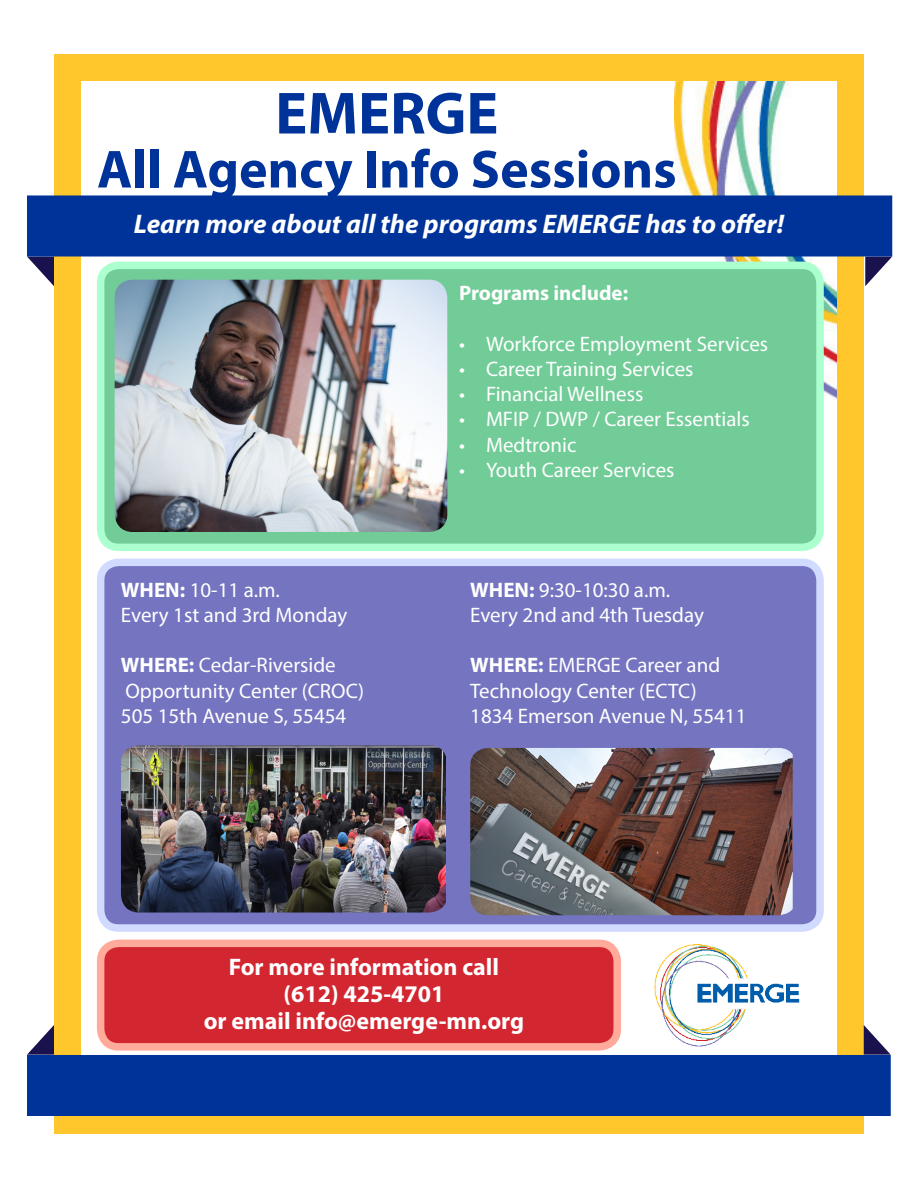
<style>
.page{position:relative;width:918px;height:1188px;background:#fff}
.page>*{position:absolute;margin:0;border:0;box-sizing:border-box;transform-origin:0 0}
.t1{font:700 60px "Myriad Pro";color:#039}
.t2{font:700 54px "Myriad Pro";color:#039}
.t3{font:italic 700 27px "Myriad Pro";color:#fff}
.t4{font:700 24px "Myriad Pro";color:#fff}
.t5{font:21px "Myriad Pro";color:#fff}
.t6{font:700 21px "Myriad Pro";color:#fff}
.s1{font-weight:700}
</style>
<div class="page">
<div style="left:54px;top:54px;width:810px;height:1080px;background:#ffc72c"></div>
<div style="left:81px;top:81px;width:756px;height:1026px;background:#fff"></div>
<img style="left:674px;top:81px;width:163px;height:319px">
<div style="left:101px;top:265px;width:719px;height:282px;background:#71cc98;border-radius:18px"></div>
<div style="left:97px;top:262px;width:727px;height:289px;border:8px solid #acffce;border-radius:18px"></div>
<div style="left:101px;top:562px;width:719px;height:366px;background:#7474c1;border-radius:18px"></div>
<div style="left:97px;top:559px;width:727px;height:373px;border:8px solid #d1daff;border-radius:18px"></div>
<svg style="left:27px;top:256px;width:27px;height:30px"></svg>
<svg style="left:865px;top:256px;width:27px;height:30px"></svg>
<div style="left:27px;top:195px;width:865px;height:61px;background:#039;border:2px solid #039"></div>
<div style="left:101px;top:943px;width:516px;height:104px;background:#d22630;border-radius:18px"></div>
<div style="left:97px;top:940px;width:524px;height:111px;border:8px solid #ffaa9a;border-radius:18px"></div>
<svg style="left:864px;top:1025px;width:27px;height:30px"></svg>
<svg style="left:27px;top:1025px;width:27px;height:30px"></svg>
<div style="left:27px;top:1055px;width:864px;height:61px;background:#039"></div>
<img style="left:654px;top:944px;width:146px;height:103px">
<img style="left:115px;top:280px;width:332px;height:252px">
<img style="left:121px;top:745px;width:324px;height:168px">
<img style="left:470px;top:748px;width:323px;height:167px">
<p class="t1" style="left:275px;top:74px;width:225px">EMERGE</p>
<p class="t2" style="left:97px;top:134px;width:581px">All Agency Info Sessions</p>
<p class="t3" style="left:134px;top:206px;width:652px">Learn more about all the programs EMERGE has to offer!</p>
<p class="t5" style="left:121px;top:577px;width:161px"><span class="s1">WHEN:</span> 10-11 a.m.</p>
<p class="t5" style="left:121px;top:602px;width:228px">Every 1st and 3rd Monday</p>
<p class="t5" style="left:121px;top:652px;width:216px"><span class="s1">WHERE:</span> Cedar-Riverside</p>
<p class="t5" style="left:125px;top:678px;width:240px">Opportunity Center (CROC)</p>
<p class="t5" style="left:121px;top:703px;width:227px">505 15th Avenue S, 55454</p>
<p class="t6" style="left:459px;top:280px;width:171px">Programs include:</p>
<p class="t5" style="left:459px;top:331px;width:311px">• Workforce Employment Services</p>
<p class="t5" style="left:459px;top:356px;width:236px">• Career Training Services</p>
<p class="t5" style="left:459px;top:381px;width:186px">• Financial Wellness</p>
<p class="t5" style="left:459px;top:406px;width:292px">• MFIP / DWP / Career Essentials</p>
<p class="t5" style="left:459px;top:432px;width:119px">• Medtronic</p>
<p class="t5" style="left:459px;top:457px;width:217px">• Youth Career Services</p>
<p class="t5" style="left:470px;top:577px;width:202px"><span class="s1">WHEN:</span> 9:30-10:30 a.m.</p>
<p class="t5" style="left:470px;top:602px;width:235px">Every 2nd and 4th Tuesday</p>
<p class="t5" style="left:470px;top:652px;width:251px"><span class="s1">WHERE:</span> EMERGE Career and</p>
<p class="t5" style="left:470px;top:678px;width:228px">Technology Center (ECTC)</p>
<p class="t5" style="left:470px;top:703px;width:278px">1834 Emerson Avenue N, 55411</p>
<p class="t4" style="left:229px;top:952px;width:272px">For more information call</p>
<p class="t4" style="left:284px;top:979px;width:162px">(612) 425-4701</p>
<p class="t4" style="left:204px;top:1006px;width:322px">or email info@emerge-mn.org</p>
</div>
